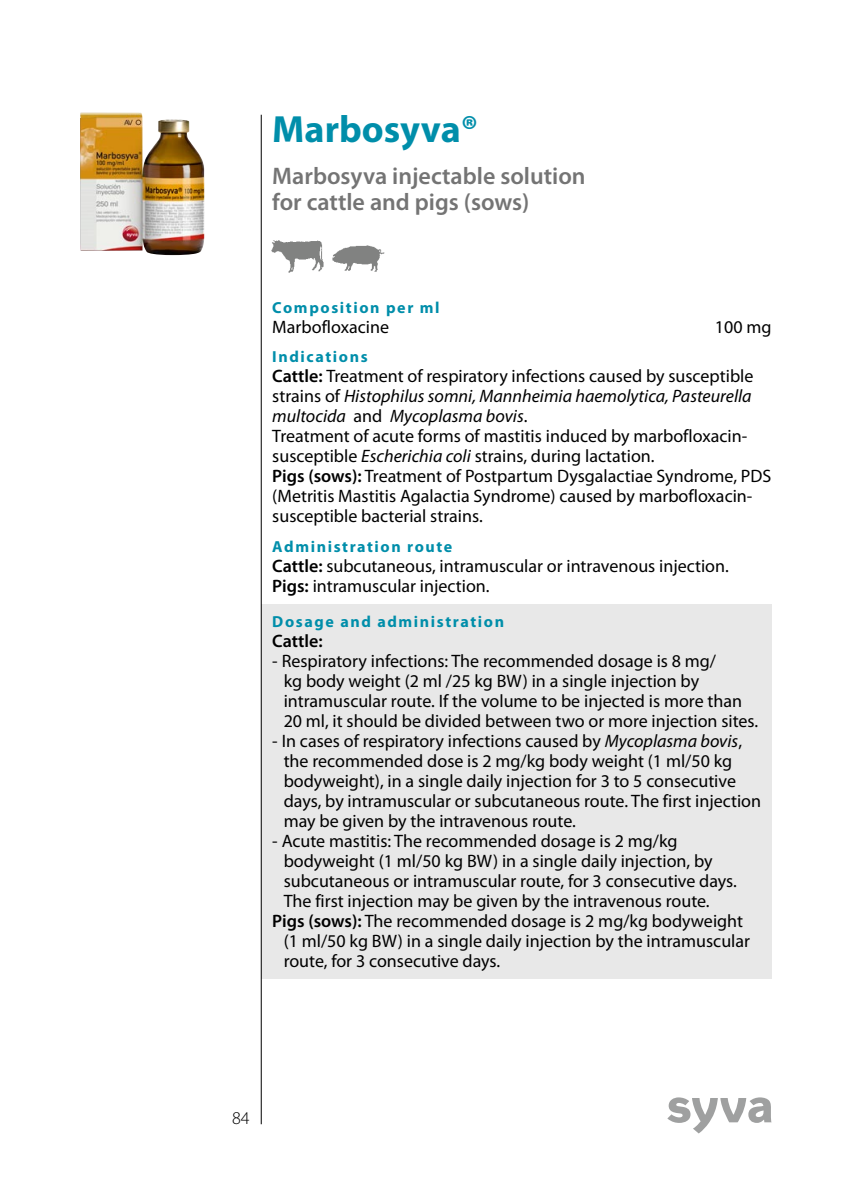
<style>
.page{position:relative;width:851px;height:1191px;background:#fff}
.page>*{position:absolute;margin:0;border:0;box-sizing:border-box;transform-origin:0 0}
.t1{font:700 38px "Myriad Pro";color:#008eaa}
.t2{font:600 24px/26px "Myriad Pro";color:#747474}
.t3{font:18px/20px "Myriad Pro";color:#000}
.t4{font:600 18px "Myriad Pro";color:#000}
.t5{font:300 18px "Myriad Pro";color:#000}
.t6{font:700 16px "Myriad Pro";letter-spacing:.1em;color:#008eaa}
.s1{font-weight:600}
.s2{font-style:italic}
</style>
<div class="page">
<div style="left:261px;top:604px;width:510px;height:374px;background:#e8e8e8"></div>
<hr style="left:261px;top:115px;width:1px;height:1009px;background:#000">
<svg style="left:667px;top:1097px;width:104px;height:36px"></svg>
<img style="left:271px;top:240px;width:53px;height:33px">
<img style="left:332px;top:245px;width:53px;height:27px">
<img style="left:80px;top:112px;width:124px;height:143px">
<h1 class="t1" style="left:272px;top:104px;width:207px">Marbosyva®</h1>
<h2 class="t2" style="left:272px;top:162px;width:315px">Marbosyva injectable solution for cattle and pigs (sows)</h2>
<p class="t6" style="left:272px;top:297px;width:169px">Composition per ml</p>
<p class="t3" style="left:272px;top:316px;width:118px">Marbofloxacine</p>
<p class="t3" style="left:714px;top:316px;width:58px">100 mg</p>
<p class="t6" style="left:272px;top:346px;width:97px">Indications</p>
<p class="t3" style="left:272px;top:366px;width:500px"><span class="s1">Cattle:</span> Treatment of respiratory infections caused by susceptible strains of <span class="s2">Histophilus somni, Mannheimia haemolytica, Pasteurella multocida</span> and <span class="s2">Mycoplasma bovis</span>.<br>Treatment of acute forms of mastitis induced by marbofloxacin&shy;susceptible <span class="s2">Escherichia coli</span> strains, during lactation.<br><span class="s1">Pigs (sows):</span> Treatment of Postpartum Dysgalactiae Syndrome, PDS (Metritis Mastitis Agalactia Syndrome) caused by marbofloxacin&shy;susceptible bacterial strains.</p>
<p class="t6" style="left:272px;top:536px;width:181px">Administration route</p>
<p class="t3" style="left:272px;top:555px;width:458px"><span class="s1">Cattle:</span> subcutaneous, intramuscular or intravenous injection.<br><span class="s1">Pigs:</span> intramuscular injection.</p>
<p class="t6" style="left:272px;top:611px;width:233px">Dosage and administration</p>
<p class="t4" style="left:272px;top:629px;width:52px">Cattle:</p>
<p class="t3" style="left:283px;top:650px;width:476px;text-indent:-11px">- Respiratory infections: The recommended dosage is 8 mg/<br>kg body weight (2 ml /25 kg BW) in a single injection by intramuscular route. If the volume to be injected is more than 20 ml, it should be divided between two or more injection sites.</p>
<p class="t3" style="left:283px;top:730px;width:479px;text-indent:-11px">- In cases of respiratory infections caused by <span class="s2">Mycoplasma bovis</span>, the recommended dose is 2 mg/kg body weight (1 ml/50 kg bodyweight), in a single daily injection for 3 to 5 consecutive days, by intramuscular or subcutaneous route. The first injection may be given by the intravenous route.</p>
<p class="t3" style="left:272px;top:830px;width:406px">- Acute mastitis: The recommended dosage is 2 mg/kg</p>
<p class="t3" style="left:283px;top:850px;width:430px">bodyweight (1 ml/50 kg BW) in a single daily injection, by</p>
<p class="t3" style="left:283px;top:870px;width:454px">subcutaneous or intramuscular route, for 3 consecutive days.</p>
<p class="t3" style="left:283px;top:890px;width:427px">The first injection may be given by the intravenous route.</p>
<p class="t3" style="left:272px;top:910px;width:472px"><span class="s1">Pigs (sows):</span> The recommended dosage is 2 mg/kg bodyweight</p>
<p class="t3" style="left:283px;top:930px;width:468px">(1 ml/50 kg BW) in a single daily injection by the intramuscular</p>
<p class="t3" style="left:283px;top:950px;width:218px">route, for 3 consecutive days.</p>
<p class="t5" style="left:232px;top:1108px;width:19px">84</p>
</div>
